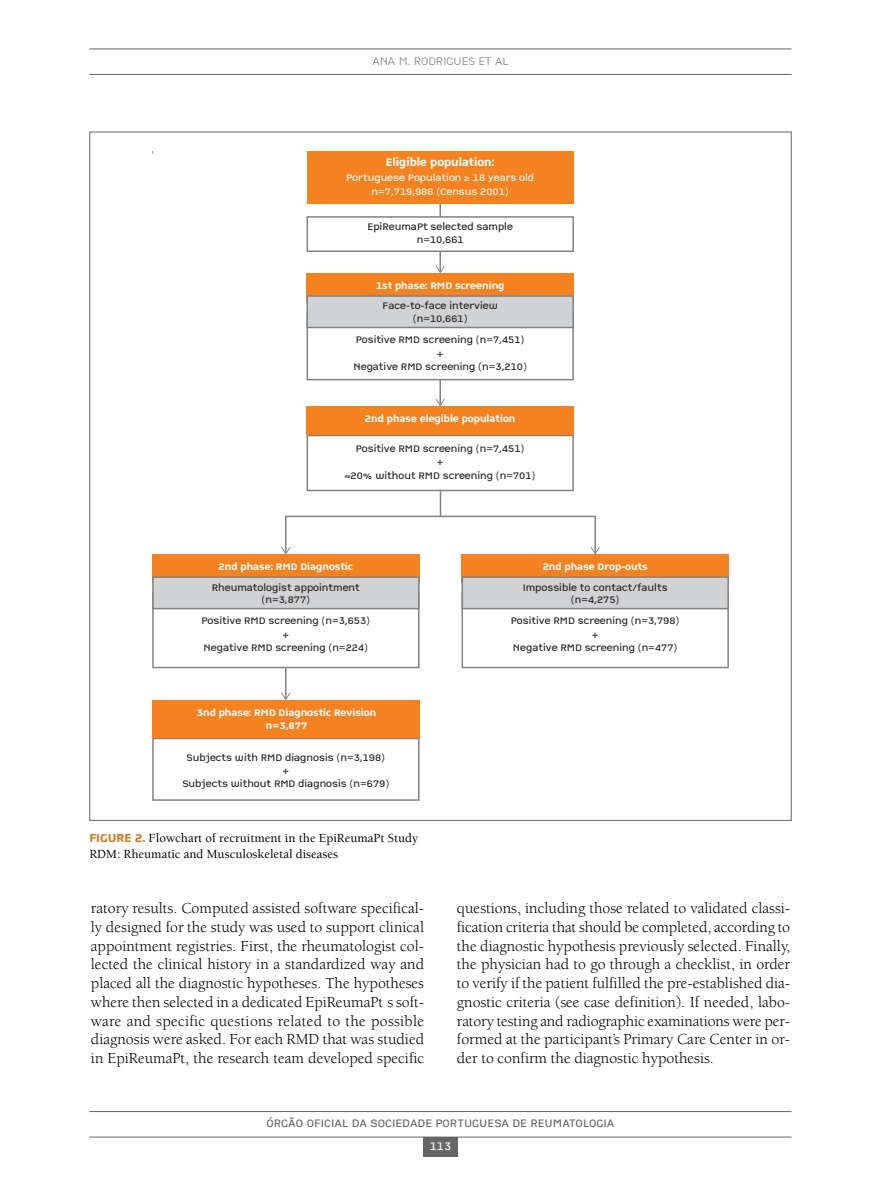
<style>
.page{position:relative;width:881px;height:1191px;background:#fff}
.page>*{position:absolute;margin:0;border:0;box-sizing:border-box;transform-origin:0 0}
.t1{font:15.75px/18.8px "Berkeley";color:#000;text-align:justify}
.t2{font:500 12.75px/15.8px "Berkeley";color:#000}
.t3{font:12px "CP Company TT Regular";color:#666}
.t4{font:12px "CP Company TT Bold";color:#fff}
.t5{font:12px "CP Company TT Light";color:#666}
.t6{font:12px "CP Company TT Regular";color:#fff}
.t7{font:10.5px/12.6px "CP Company TT Regular";color:#201d1e;text-align:center}
.t8{font:10.5px/12.6px "CP Company TT Bold";color:#fff;text-align:center}
.t9{font:10.5px/13.5px "CP Company TT Regular";color:#fff;text-align:center}
.s1{font-family:"CP Company TT Bold";font-weight:400;color:#d1771d}
</style>
<div class="page">
<hr style="left:89px;top:1111px;width:702px;height:1px;background:#666">
<hr style="left:89px;top:1136px;width:702px;height:1px;background:#666">
<div style="left:423px;top:1137px;width:34px;height:19px;background:#666"></div>
<hr style="left:89px;top:49px;width:702px;height:1px;background:#666">
<hr style="left:89px;top:74px;width:702px;height:1px;background:#666">
<hr style="left:439px;top:198px;width:2px;height:74px;background:#808284">
<svg style="left:435px;top:266px;width:9px;height:7px"></svg>
<hr style="left:439px;top:294px;width:2px;height:111px;background:#808284">
<svg style="left:435px;top:398px;width:9px;height:8px"></svg>
<hr style="left:285px;top:668px;width:1px;height:31px;background:#808284">
<svg style="left:281px;top:692px;width:9px;height:8px"></svg>
<div style="left:285px;top:515px;width:310px;height:39px;border:2px solid #808284"></div>
<svg style="left:590px;top:547px;width:9px;height:7px"></svg>
<svg style="left:281px;top:547px;width:9px;height:7px"></svg>
<svg style="left:306px;top:216px;width:267px;height:36px"></svg>
<svg style="left:306px;top:435px;width:267px;height:56px"></svg>
<div style="left:306px;top:273px;width:267px;height:29px;background:#f58220"></div>
<div style="left:307px;top:152px;width:266px;height:52px;background:#f58220"></div>
<svg style="left:306px;top:295px;width:267px;height:85px"></svg>
<div style="left:306px;top:406px;width:267px;height:29px;background:#f58220"></div>
<div style="left:152px;top:554px;width:267px;height:29px;background:#f58220"></div>
<svg style="left:152px;top:576px;width:267px;height:92px"></svg>
<svg style="left:152px;top:737px;width:267px;height:63px"></svg>
<div style="left:152px;top:700px;width:267px;height:37px;background:#f58220"></div>
<div style="left:461px;top:554px;width:267px;height:29px;background:#f58220"></div>
<svg style="left:461px;top:576px;width:267px;height:92px"></svg>
<hr style="left:439px;top:491px;width:2px;height:25px;background:#808284">
<p class="t5" style="left:372px;top:54px;width:137px">ANA M. RODRIGUES ET AL</p>
<p class="t4" style="left:386px;top:155px;width:110px">Eligible population:</p>
<p class="t9" style="left:352px;top:172px;width:183px">ortuguese Population 18 years old =7,719,986 (Census 2001)</p>
<p class="t7" style="left:373px;top:220px;width:141px;line-height:13.5px">piReumaPt selected sample n=10,661</p>
<p class="t8" style="left:376px;top:280px;width:130px">1st phase: RMD screening</p>
<p class="t7" style="left:412px;top:313px;width:56px">(n=10,661)</p>
<p class="t7" style="left:488px;top:300px;width:11px">w</p>
<p class="t7" style="left:362px;top:334px;width:164px">ositive RMD screening (n=7,451)</p>
<p class="t7" style="left:353px;top:361px;width:175px">Negative RMD screening (n=3,210)</p>
<p class="t8" style="left:371px;top:413px;width:146px">nd phase elegible population</p>
<p class="t7" style="left:356px;top:443px;width:170px">Positive RMD screening (n=7,451)</p>
<p class="t7" style="left:350px;top:470px;width:186px">20% without RMD screening (n=701)</p>
<p class="t8" style="left:218px;top:561px;width:136px">2nd phase: RMD Diagnostic</p>
<p class="t7" style="left:212px;top:581px;width:149px">Rheumatologist appointment (n=3,877)</p>
<p class="t7" style="left:201px;top:615px;width:170px">Positive RMD screening (n=3,653)</p>
<p class="t7" style="left:203px;top:642px;width:166px">Negative RMD screening (n=224)</p>
<p class="t8" style="left:197px;top:706px;width:181px">3nd phase: RMD Diagnostic Revision n=3,877</p>
<p class="t7" style="left:186px;top:751px;width:200px">Subjects with RMD diagnosis (n=3,198)</p>
<p class="t7" style="left:182px;top:777px;width:208px">Subjects without RMD diagnosis (n=679)</p>
<p class="t2" style="left:89px;top:831px;width:330px"><span class="s1">fIGURE 2.</span> Flowchart of recruitment in the EpiReumaPt Study<br>RDM: Rheumatic and Musculoskeletal diseases</p>
<p class="t8" style="left:542px;top:561px;width:106px">2nd phase Drop-outs</p>
<p class="t7" style="left:522px;top:581px;width:146px">Impossible to contact/faults (n=4,275)</p>
<p class="t7" style="left:510px;top:615px;width:170px">Positive RMD screening (n=3,798)</p>
<p class="t7" style="left:512px;top:642px;width:166px">Negative RMD screening (n=477)</p>
<p class="t1" style="left:91px;top:900px;width:334px">ratory results. Computed assisted software specifical&shy;ly designed for the study was used to support clinical appointment registries. First, the rheumatologist col&shy;lected the clinical history in a standardized way and placed all the diagnostic hypotheses. The hypotheses where then selected in a dedicated EpiReumaPt s soft&shy;ware and specific questions related to the possible diagnosis were asked. For each RMD that was studied in EpiReumaPt, the research team developed specific</p>
<p class="t1" style="left:457px;top:900px;width:334px">questions, including those related to validated classi&shy;fication criteria that should be completed, according to the diagnostic hypothesis previously selected. Finally, the physician had to go through a checklist, in order to verify if the patient fulfilled the pre-established dia&shy;gnostic criteria (see case definition). If needed, labo&shy;ratory testing and radiographic examinations were per&shy;formed at the participant’s Primary Care Center in or&shy;der to confirm the diagnostic hypothesis.</p>
<p class="t3" style="left:266px;top:1116px;width:349px">ÓRGÃO OFICIAL DA SOCIEDADE PORTUGUESA DE REUMATOLOGIA</p>
<p class="t6" style="left:430px;top:1139px;width:23px">113</p>
</div>
